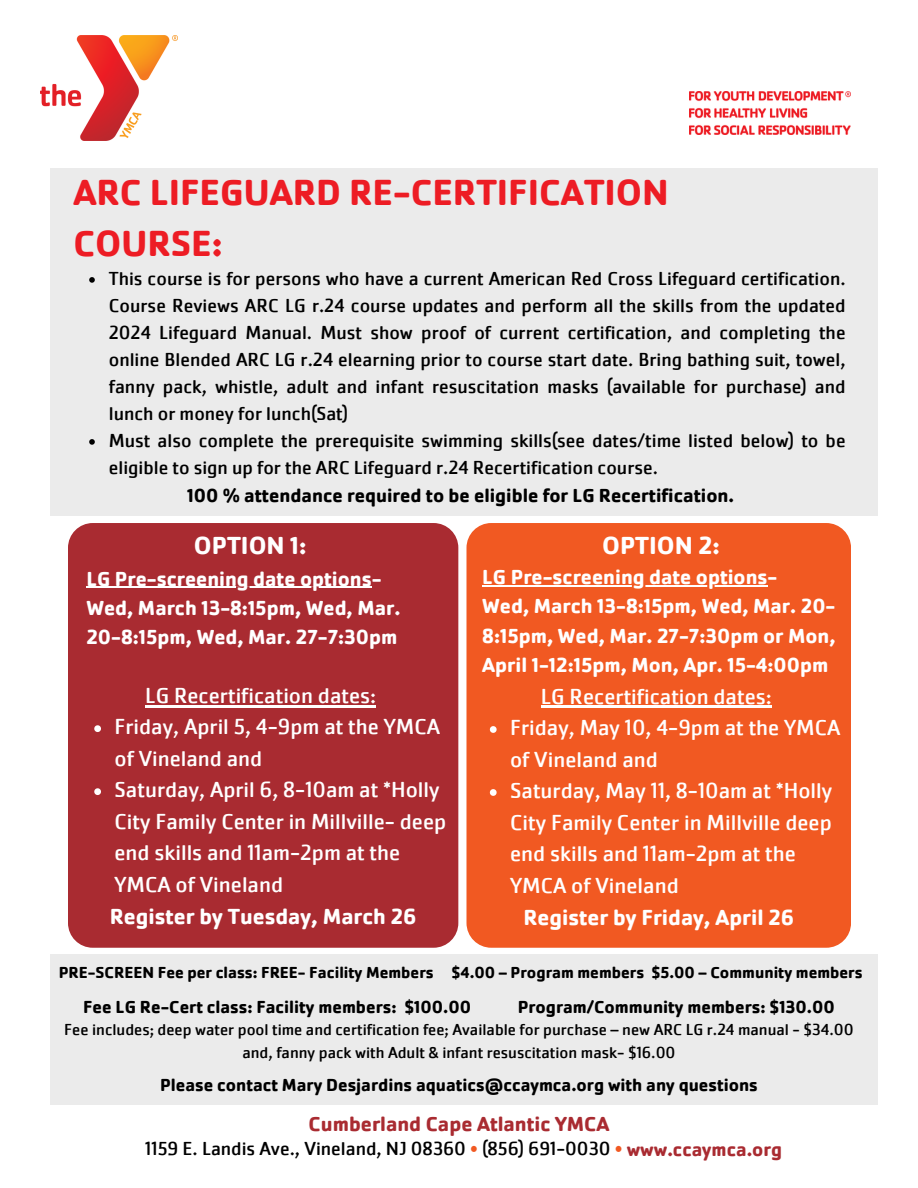
<style>
.page{position:relative;width:918px;height:1188px;background:#fff}
.page>*{position:absolute;margin:0;border:0;box-sizing:border-box;transform-origin:0 0}
.t1{font:700 37.5px/51.8px "Cachet W05";color:#ed1c24}
.t2{font:700 25.5px "Cachet W05";color:#fff}
.t3{font:22.5px/31.5px "Cachet W05";color:#fff}
.t4{font:700 22.5px "Cachet W05";color:#fff}
.t5{font:700 21px/29.2px "Cachet W05";color:#fff}
.t6{font:700 21px "Cachet W05";color:#a92b31}
.t7{font:19.5px/27px "Cachet W05";color:#000;text-align:justify}
.t8{font:700 19.5px "Cachet W05";color:#000}
.t9{font:700 18px "Cachet W05";color:#000}
.t10{font:16.5px/22.5px "Cachet W05";color:#000;text-align:center}
.t11{font:700 16.5px "Cachet W05";color:#000}
.s1{color:#f15922}
.s2{font-weight:700;color:#a92b31}
</style>
<div class="page">
<div style="left:50px;top:168px;width:827px;height:348px;background:#ebebeb"></div>
<img style="left:41px;top:36px;width:137px;height:104px">
<img style="left:690px;top:92px;width:161px;height:43px">
<div style="left:68px;top:523px;width:390px;height:425px;background:#a92b31;border-radius:25px"></div>
<svg style="left:89px;top:277px;width:6px;height:6px"></svg>
<svg style="left:89px;top:439px;width:6px;height:6px"></svg>
<div style="left:466px;top:523px;width:385px;height:425px;background:#f15922;border-radius:25px"></div>
<hr style="left:86px;top:587px;width:286px;height:1px;background:#fff">
<div style="left:50px;top:954px;width:827px;height:151px;background:#ebebeb"></div>
<hr style="left:145px;top:705px;width:231px;height:2px;background:#fff">
<svg style="left:94px;top:725px;width:7px;height:7px"></svg>
<svg style="left:94px;top:788px;width:7px;height:7px"></svg>
<hr style="left:482px;top:585px;width:286px;height:1px;background:#fff">
<hr style="left:541px;top:706px;width:231px;height:2px;background:#fff">
<svg style="left:490px;top:726px;width:7px;height:7px"></svg>
<svg style="left:490px;top:789px;width:7px;height:7px"></svg>
<p class="t1" style="left:73px;top:166px;width:597px">ARC LIFEGUARD RE-CERTIFICATION<br>COURSE:</p>
<h2 class="t7" style="left:109px;top:265px;width:738px">This course is for persons who have a current American Red Cross Lifeguard certification.<br>Course Reviews ARC LG r.24 course updates and perform all the skills from the updated 2024 Lifeguard Manual. Must show proof of current certification, and completing the online Blended ARC LG r.24 elearning prior to course start date. Bring bathing suit, towel, fanny pack, whistle, adult and infant resuscitation masks (available for purchase) and lunch or money for lunch(Sat)</h2>
<h3 class="t7" style="left:109px;top:427px;width:738px">Must also complete the prerequisite swimming skills(see dates/time listed below) to be eligible to sign up for the ARC Lifeguard r.24 Recertification course.</h3>
<h3 class="t8" style="left:187px;top:483px;width:549px">100 % attendance required to be eligible for LG Recertification.</h3>
<p class="t2" style="left:194px;top:529px;width:114px">OPTION 1:</p>
<p class="t2" style="left:602px;top:529px;width:119px">OPTION 2:</p>
<h3 class="t5" style="left:86px;top:564px;width:315px">LG Pre-screening date options-<br>Wed, March 13-8:15pm, Wed, Mar.<br>20-8:15pm, Wed, Mar. 27-7:30pm</h3>
<h3 class="t5" style="left:482px;top:563px;width:355px">LG Pre-screening date options-<br>Wed, March 13-8:15pm, Wed, Mar. 20- 8:15pm, Wed, Mar. 27-7:30pm or Mon, April 1-12:15pm, Mon, Apr. 15-4:00pm</h3>
<p class="t3" style="left:541px;top:681px;width:232px">LG Recertification dates:</p>
<p class="t3" style="left:510px;top:712px;width:332px">Friday, May 10, 4-9pm at the YMCA of Vineland and</p>
<h5 class="t3" style="left:510px;top:775px;width:324px">Saturday, May 11, 8-10am at *Holly<br>City Family Center in Millville deep end skills and 11am-2pm at the<br>YMCA of Vineland</h5>
<p class="t4" style="left:523px;top:904px;width:272px">Register by Friday, April 26</p>
<h3 class="t3" style="left:145px;top:680px;width:232px">LG Recertification dates:</h3>
<h3 class="t3" style="left:115px;top:711px;width:327px">Friday, April 5, 4-9pm at the YMCA of Vineland and</h3>
<p class="t3" style="left:115px;top:774px;width:333px">Saturday, April 6, 8-10am at *Holly<br>City Family Center in Millville- deep end skills and 11am-2pm at the<br>YMCA of Vineland</p>
<p class="t4" style="left:110px;top:903px;width:308px">Register by Tuesday, March 26</p>
<h2 class="t11" style="left:59px;top:962px;width:805px">PRE-SCREEN Fee per class: FREE- Facility Members $4.00 – Program members $5.00 – Community members</h2>
<h3 class="t9" style="left:83px;top:995px;width:389px">Fee LG Re-Cert class: Facility members: $100.00</h3>
<h3 class="t9" style="left:518px;top:995px;width:319px">Program/Community members: $130.00</h3>
<h5 class="t10" style="left:64px;top:1019px;width:791px">Fee includes; deep water pool time and certification fee; Available for purchase – new ARC LG r.24 manual - $34.00 and, fanny pack with Adult &amp; infant resuscitation mask- $16.00</h5>
<h5 class="t9" style="left:160px;top:1074px;width:599px">Please contact Mary Desjardins aquatics@ccaymca.org with any questions</h5>
<h1 class="t6" style="left:309px;top:1111px;width:302px">Cumberland Cape Atlantic YMCA</h1>
<p class="t7" style="left:145px;top:1136px;width:638px">1159 E. Landis Ave., Vineland, NJ 08360 <span class="s1">•</span> (856) 691-0030 <span class="s1">•</span> <span class="s2">www.ccaymca.org</span></p>
</div>
